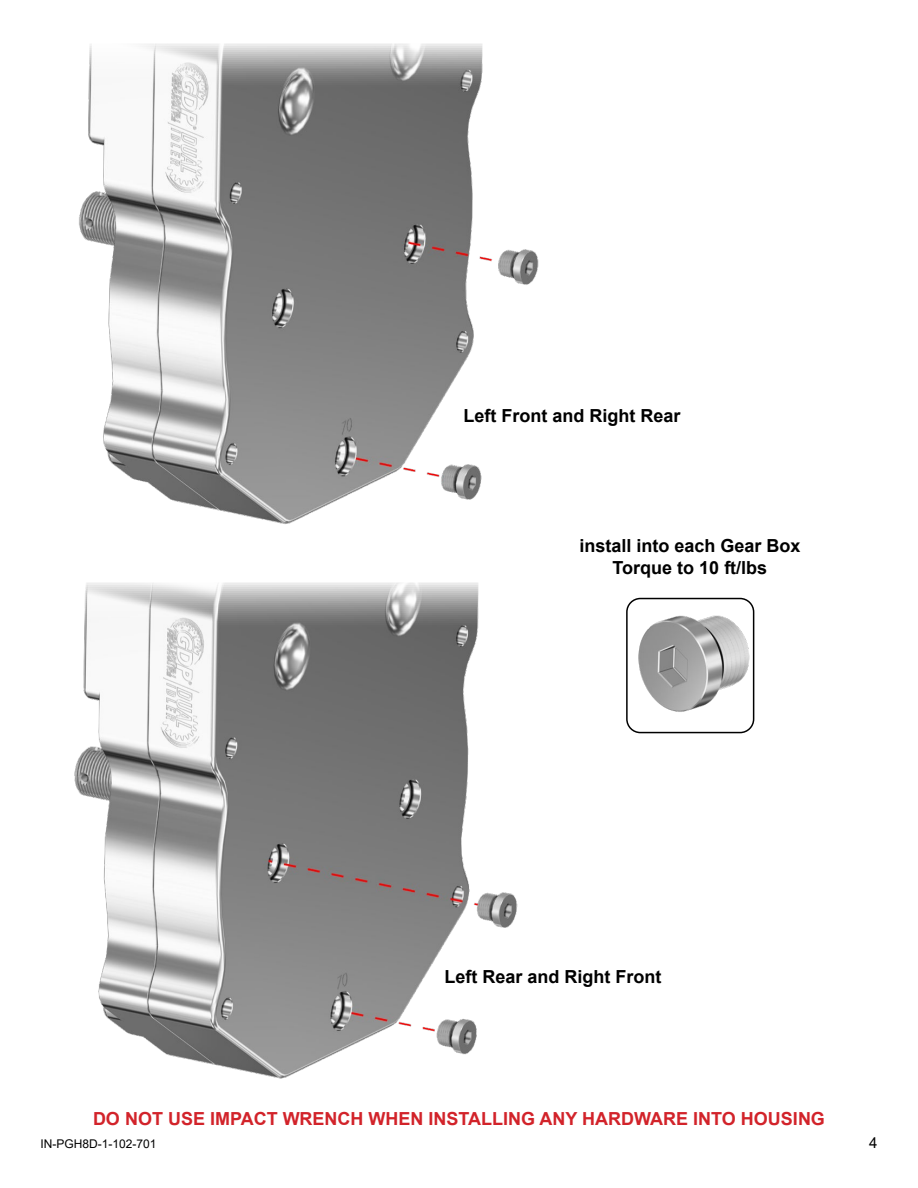
<style>
.page{position:relative;width:918px;height:1188px;background:#fff}
.page>*{position:absolute;margin:0;border:0;box-sizing:border-box;transform-origin:0 0}
.t1{font:700 18px/21.6px "Arial";color:#000;text-align:center}
.t2{font:700 18px "Arial";color:#d2232a}
.t3{font:15px "Arial";color:#000}
.t4{font:12px "Arial";color:#000}
.s1{color:#fff}
</style>
<div class="page">
<img style="left:74px;top:583px;width:444px;height:496px">
<img style="left:79px;top:43px;width:460px;height:481px">
<div style="left:626px;top:598px;width:128px;height:135px;border:2px solid #000;border-radius:14px"></div>
<img style="left:628px;top:607px;width:125px;height:114px">
<p class="t1" style="left:463px;top:405px;width:219px">Left Front and Right Rear</p>
<p class="t1" style="left:579px;top:535px;width:223px">install <span class="s1">into each Gear Box<br></span>Torque to 10 ft/lbs</p>
<p class="t1" style="left:444px;top:966px;width:219px">Left Rear and Right Front</p>
<p class="t2" style="left:93px;top:1106px;width:734px">DO NOT USE IMPACT WRENCH WHEN INSTALLING ANY HARDWARE INTO HOUSING</p>
<p class="t4" style="left:40px;top:1135px;width:118px">IN-PGH8D-1-102-701</p>
<p class="t3" style="left:869px;top:1132px;width:10px">4</p>
</div>
